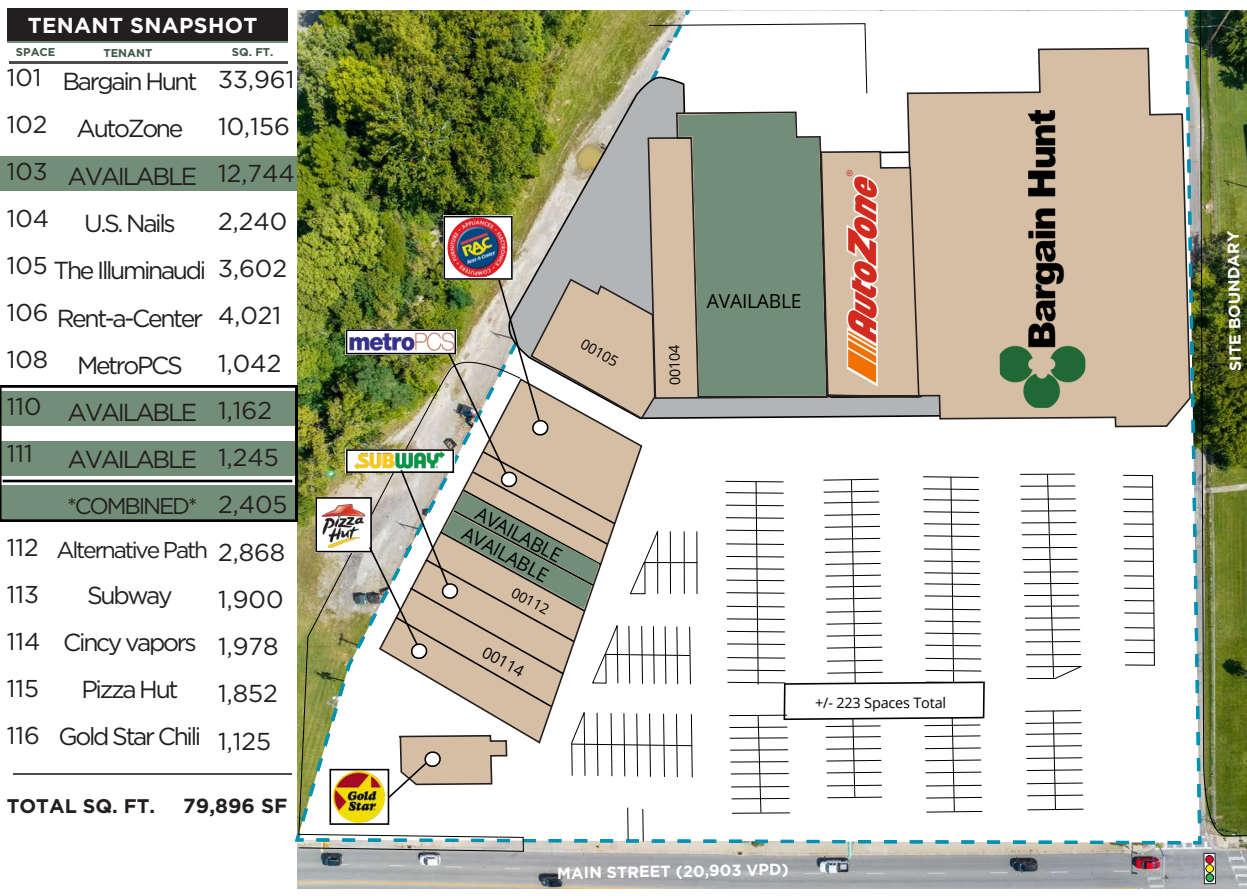
<style>
.page{position:relative;width:1247px;height:896px;background:#fff}
.page>*{position:absolute;margin:0;border:0;box-sizing:border-box;transform-origin:0 0}
.t1{font:24.59px "Gotham";letter-spacing:-.095em;color:#231f20}
.t2{font:24.5px/47.2px "Gotham";color:#231f20}
.t3{font:24.32px/47px "Gotham";color:#231f20}
.t4{font:22.84px "Gotham";letter-spacing:-.095em;color:#231f20}
.t5{font:700 21.61px "Gotham";letter-spacing:.015em;color:#fff}
.t6{font:700 20.39px "Gotham";color:#231f20}
.t7{font:700 19.78px "Gotham";color:#231f20}
.t8{font:19.25px "Open Sans";letter-spacing:-.01em;color:#000}
.t9{font:700 16.1px "Gotham";color:#fff}
.t10{font:16.1px "Open Sans";color:#000}
.t11{font:14.44px "Open Sans";letter-spacing:-.015em;color:#000}
.t12{font:700 11.29px "Gotham";color:#3c5847}
</style>
<div class="page">
<img style="left:0;top:8px;width:1247px;height:881px">
<hr style="left:3px;top:480px;width:289px;height:2px;background:#000">
<p class="t5" style="left:28px;top:13px;width:231px">TENANT SNAPSHOT</p>
<p class="t12" style="left:16px;top:45px;width:41px">SPACE</p>
<p class="t12" style="left:232px;top:45px;width:43px">SQ. FT.</p>
<p class="t12" style="left:103px;top:46px;width:51px">TENANT</p>
<p class="t3" style="left:7px;top:54px;width:44px">101<br>102<br>103<br>104<br>105<br>106<br>108<br>110<br>111</p>
<p class="t1" style="left:63px;top:67px;width:136px">Bargain Hunt</p>
<p class="t1" style="left:77px;top:114px;width:108px">AutoZone</p>
<p class="t1" style="left:68px;top:161px;width:131px">AVAILABLE</p>
<p class="t1" style="left:84px;top:208px;width:93px">U.S. Nails</p>
<p class="t1" style="left:54px;top:256px;width:154px">The Illuminaudi</p>
<p class="t1" style="left:57px;top:303px;width:148px">Rent-a-Center</p>
<p class="t1" style="left:77px;top:350px;width:107px">MetroPCS</p>
<p class="t1" style="left:68px;top:397px;width:131px">AVAILABLE</p>
<p class="t1" style="left:68px;top:445px;width:131px">AVAILABLE</p>
<p class="t4" style="left:67px;top:492px;width:132px">*COMBINED*</p>
<p class="t4" style="left:57px;top:536px;width:153px">Alternative Path</p>
<p class="t1" style="left:87px;top:580px;width:87px">Subway</p>
<p class="t1" style="left:63px;top:627px;width:135px">Cincy vapors</p>
<p class="t1" style="left:81px;top:674px;width:99px">Pizza Hut</p>
<p class="t1" style="left:59px;top:722px;width:144px">Gold Star Chili</p>
<p class="t3" style="left:7px;top:524px;width:35px;text-align:justify">112<br>113<br>114<br>115<br>116</p>
<p class="t2" style="left:218px;top:55px;width:78px">33,961<br>10,156<br>12,744<br>2,240<br>3,602</p>
<p class="t2" style="left:218px;top:292px;width:65px;text-align:justify">4,021<br>1,042<br>1,162</p>
<p class="t2" style="left:218px;top:433px;width:62px">1,245</p>
<p class="t2" style="left:218px;top:481px;width:71px">2,405</p>
<p class="t2" style="left:218px;top:528px;width:69px">2,868<br>1,900</p>
<p class="t2" style="left:218px;top:622px;width:62px;text-align:justify">1,978<br>1,852<br>1,125</p>
<p class="t10" style="left:489px;top:641px;width:47px;rotate:29deg">00114</p>
<p class="t11" style="left:587px;top:333px;width:42px;rotate:30deg">00105</p>
<p class="t11" style="left:665px;top:385px;width:42px;rotate:-91deg">00104</p>
<p class="t8" style="left:483px;top:500px;width:96px;rotate:28deg">AVAILABLE</p>
<p class="t8" style="left:470px;top:520px;width:96px;rotate:28deg">AVAILABLE</p>
<p class="t11" style="left:543px;top:536px;width:42px;rotate:27deg">00110</p>
<p class="t11" style="left:518px;top:582px;width:42px;rotate:29deg">00112</p>
<p class="t7" style="left:7px;top:794px;width:150px">TOTAL SQ. FT.</p>
<p class="t6" style="left:183px;top:793px;width:106px">79,896 SF</p>
<p class="t8" style="left:707px;top:287px;width:96px">AVAILABLE</p>
<p class="t11" style="left:815px;top:692px;width:132px">+/- 223 Spaces Total</p>
<p class="t9" style="left:557px;top:863px;width:233px;rotate:-1deg">MAIN STREET (20,903 VPD)</p>
<p class="t9" style="left:1226px;top:371px;width:142px;rotate:-91deg">SITE BOUNDARY</p>
</div>
